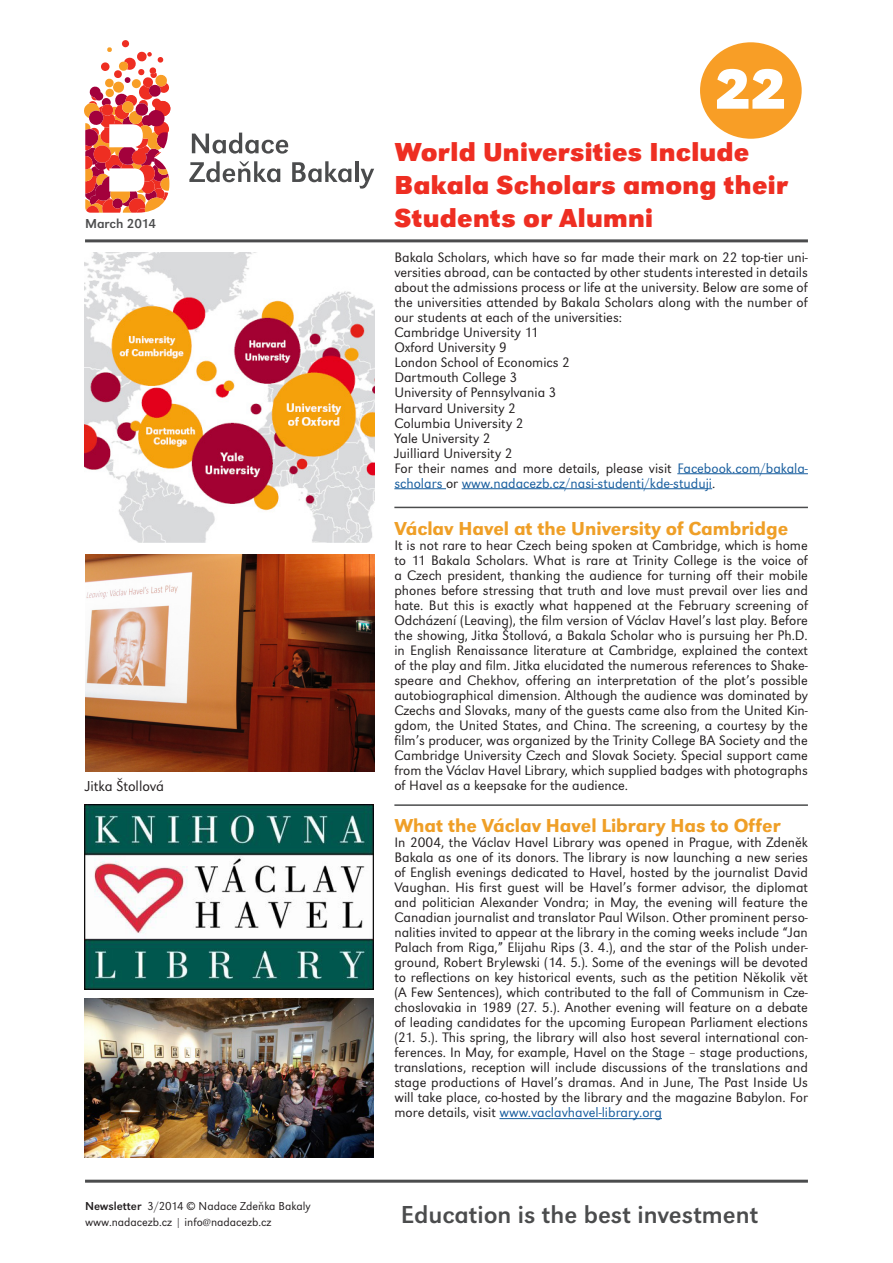
<style>
.page{position:relative;width:893px;height:1263px;background:#fff}
.page>*{position:absolute;margin:0;border:0;box-sizing:border-box;transform-origin:0 0}
.cislo_mesice{font:700 58.5px "URW Grotesk TOT";color:#fff}
.newsletter_titul{font:700 27px/33px "URW Grotesk TOT";letter-spacing:.01em;color:#ee2e22}
.t1{font:25.5px "URW Grotesk TOT";color:#4b4c4d}
.titulek{font:500 19.5px "URW Grotesk TOT";color:#ef9f27}
.titulek-2{font:300 15px "URW Grotesk TOT";color:#231f20}
.titulek-3{font:300 14.25px/15px "URW Grotesk TOT";color:#231f20;text-align:justify}
.titulek-4{font:300 14.25px/15px "URW Grotesk TOT";color:#175d9e}
.newsletter_mesic{font:13.5px "URW Grotesk TOT";color:#4b4c4d}
.t2{font:300 12px "URW Grotesk TOT";color:#231f20}
.s1{color:#231f20}
.s2{font-weight:400}
.s3{color:#175d9e}
</style>
<div class="page">
<svg style="left:192px;top:133px;width:96px;height:21px"></svg>
<svg style="left:189px;top:161px;width:91px;height:21px"></svg>
<svg style="left:292px;top:161px;width:59px;height:21px"></svg>
<hr style="left:355px;top:161px;width:3px;height:21px;background:#4b4c4d">
<svg style="left:359px;top:169px;width:15px;height:20px"></svg>
<div style="left:122px;top:40px;width:7px;height:7px;background:#ee2e22;border-radius:50%"></div>
<svg style="left:84px;top:47px;width:87px;height:166px"></svg>
<hr style="left:85px;top:239px;width:723px;height:3px;background:#4b4c4d">
<hr style="left:85px;top:1180px;width:723px;height:3px;background:#4b4c4d">
<img style="left:84px;top:252px;width:290px;height:291px">
<hr style="left:677px;top:473px;width:131px;height:1px;background:#175d9e">
<hr style="left:394px;top:488px;width:52px;height:1px;background:#175d9e">
<hr style="left:462px;top:488px;width:250px;height:1px;background:#175d9e">
<hr style="left:499px;top:1118px;width:163px;height:1px;background:#175d9e">
<hr style="left:394px;top:507px;width:414px;height:1px;background:#4b4c4d">
<hr style="left:394px;top:804px;width:414px;height:2px;background:#4b4c4d">
<img style="left:84px;top:804px;width:289px;height:186px">
<img style="left:85px;top:555px;width:289px;height:217px">
<img style="left:84px;top:999px;width:289px;height:159px">
<div style="left:700px;top:42px;width:102px;height:97px;background:#f89e26;border-radius:50%"></div>
<p class="newsletter_mesic" style="left:85px;top:216px;width:72px">March 2014</p>
<p class="cislo_mesice" style="left:715px;top:54px;width:73px">22</p>
<p class="newsletter_titul" style="left:394px;top:136px;width:395px">World Universities Include<br>Bakala Scholars among their<br>Students or Alumni</p>
<p class="titulek-3" style="left:394px;top:250px;width:415px">Bakala Scholars, which have so far made their mark on 22 top-tier uni&shy;versities abroad, can be contacted by other students interested in details about the admissions process or life at the university. Below are some of the universities attended by Bakala Scholars along with the number of our students at each of the universities:</p>
<p class="titulek-3" style="left:394px;top:325px;width:146px">Cambridge University 11</p>
<p class="titulek-3" style="left:394px;top:340px;width:114px">Oxford University 9</p>
<p class="titulek-3" style="left:394px;top:355px;width:177px">London School of Economics 2</p>
<p class="titulek-3" style="left:394px;top:370px;width:125px">Dartmouth College 3</p>
<p class="titulek-3" style="left:394px;top:385px;width:164px">University of Pennsylvania 3</p>
<p class="titulek-3" style="left:394px;top:400px;width:123px">Harvard University 2</p>
<p class="titulek-3" style="left:394px;top:415px;width:130px">Columbia University 2</p>
<p class="titulek-3" style="left:394px;top:430px;width:98px">Yale University 2</p>
<p class="titulek-3" style="left:394px;top:445px;width:120px">Juilliard University 2</p>
<p class="titulek-4" style="left:394px;top:460px;width:415px"><span class="s1">For their names and more details, please visit</span> Facebook.com/bakala&shy;scholars <span class="s1">or</span> www.nadacezb.cz/nasi-studenti/kde-studuji<span class="s1">.</span></p>
<p class="titulek" style="left:394px;top:517px;width:395px">Václav Havel at the University of Cambridge</p>
<p class="titulek-3" style="left:394px;top:538px;width:415px">It is not rare to hear Czech being spoken at Cambridge, which is home to 11 Bakala Scholars. What is rare at Trinity College is the voice of a Czech president, thanking the audience for turning off their mobile phones before stressing that truth and love must prevail over lies and hate. But this is exactly what happened at the February screening of Odcházení (Leaving), the film version of Václav Havel’s last play. Before the showing, Jitka Štollová, a Bakala Scholar who is pursuing her Ph.D. in English Renaissance literature at Cambridge, explained the context of the play and film. Jitka elucidated the numerous references to Shake&shy;speare and Chekhov, offering an interpretation of the plot’s possible autobiographical dimension. Although the audience was dominated by Czechs and Slovaks, many of the guests came also from the United Kin&shy;gdom, the United States, and China. The screening, a courtesy by the film’s producer, was organized by the Trinity College BA Society and the Cambridge University Czech and Slovak Society. Special support came from the Václav Havel Library, which supplied badges with photographs</p>
<p class="titulek-2" style="left:85px;top:777px;width:81px">Jitka Štollová</p>
<p class="titulek-3" style="left:394px;top:778px;width:235px">of Havel as a keepsake for the audience.</p>
<p class="t2" style="left:85px;top:1199px;width:227px"><span class="s2">Newsletter</span> 3/2014 © Nadace Zdeňka Bakaly</p>
<p class="t2" style="left:85px;top:1215px;width:188px">www.nadacezb.cz | info@nadacezb.cz</p>
<p class="titulek" style="left:394px;top:814px;width:388px">What the Václav Havel Library Has to Offer</p>
<p class="titulek-3" style="left:394px;top:835px;width:415px">In 2004, the Václav Havel Library was opened in Prague, with Zdeněk Bakala as one of its donors. The library is now launching a new series of English evenings dedicated to Havel, hosted by the journalist David Vaughan. His first guest will be Havel’s former advisor, the diplomat and politician Alexander Vondra; in May, the evening will feature the Canadian journalist and translator Paul Wilson. Other prominent perso&shy;nalities invited to appear at the library in the coming weeks include “Jan Palach from Riga,” Elijahu Rips (3. 4.), and the star of the Polish under&shy;ground, Robert Brylewski (14. 5.). Some of the evenings will be devoted to reflections on key historical events, such as the petition Několik vět (A Few Sentences), which contributed to the fall of Communism in Cze&shy;choslovakia in 1989 (27. 5.). Another evening will feature on a debate of leading candidates for the upcoming European Parliament elections (21. 5.). This spring, the library will also host several international con&shy;ferences. In May, for example, Havel on the Stage – stage productions, translations, reception will include discussions of the translations and stage productions of Havel’s dramas. And in June, The Past Inside Us will take place, co-hosted by the library and the magazine Babylon. For more details, visit <span class="s3">www.vaclavhavel-library.org</span></p>
<p class="t1" style="left:401px;top:1200px;width:359px">Education is the best investment</p>
</div>
